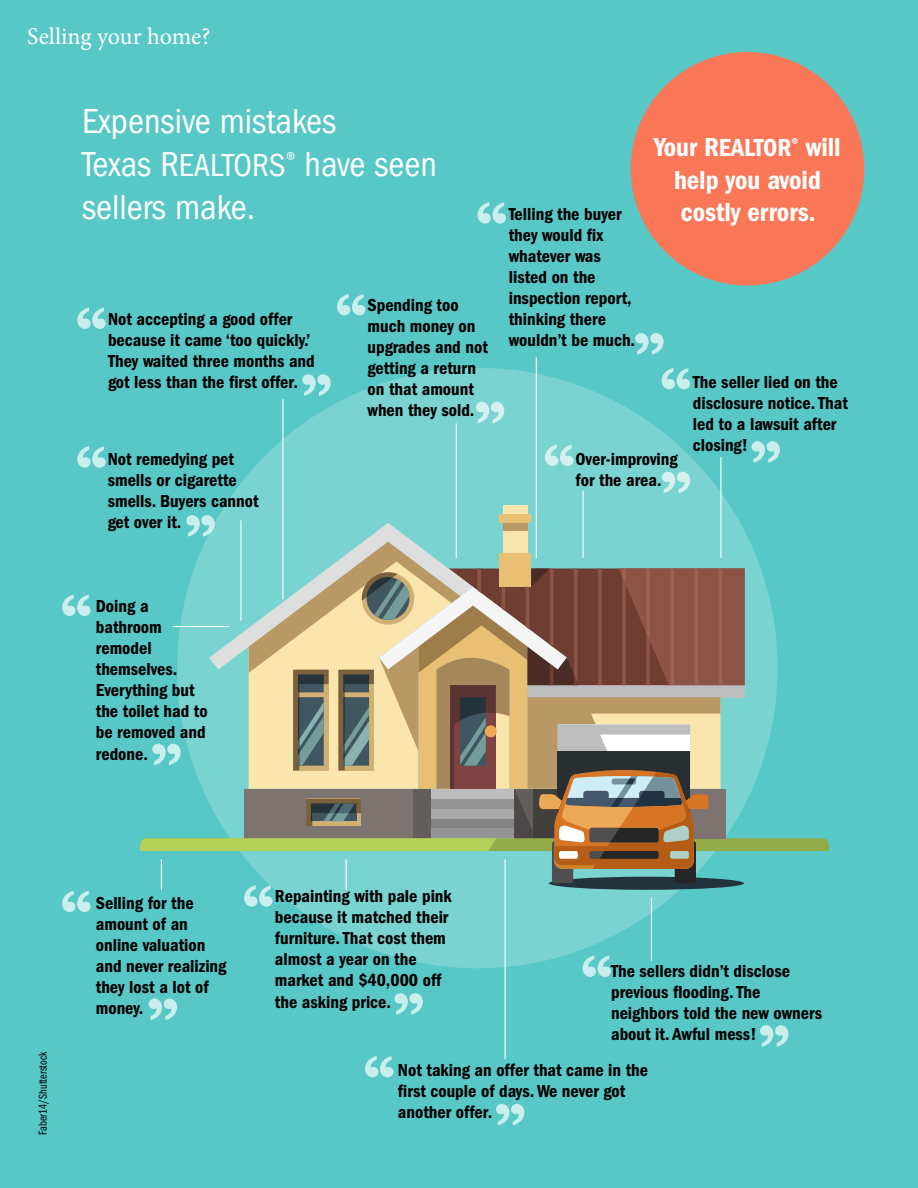
<style>
.page{position:relative;width:918px;height:1188px;background:#57c8c6}
.page>*{position:absolute;margin:0;border:0;box-sizing:border-box;transform-origin:0 0}
.t1{font:condensed 36px/43.2px "ITC Franklin Gothic Std";color:#fff}
.t2{font:27px/32.4px "ITC Franklin Gothic Std Dm Cd";color:#fff;text-align:center}
.t3{font:24px "Minion Pro";letter-spacing:-.005em;color:#fff}
.t4{font:18px/21px "ITC Franklin Gothic Std Dm Cd";color:#000}
.t5{font:12px "ITC Franklin Gothic Std Bk Cp";color:#000}
.s1{font-size:33px}
.s2{font-size:25.5px}
</style>
<div class="page">
<div style="left:177px;top:368px;width:601px;height:600px;background:#79d3d1;border-radius:50%"></div>
<div style="left:500px;top:514px;width:31px;height:9px;background:#e8bf73"></div>
<div style="left:503px;top:505px;width:24px;height:9px;background:#fae6ad"></div>
<hr style="left:282px;top:399px;width:2px;height:200px;background:#fff">
<hr style="left:720px;top:457px;width:1px;height:101px;background:#fff">
<hr style="left:536px;top:357px;width:1px;height:201px;background:#fff">
<hr style="left:583px;top:491px;width:1px;height:67px;background:#fff">
<hr style="left:456px;top:423px;width:1px;height:135px;background:#fff">
<hr style="left:651px;top:898px;width:1px;height:63px;background:#fff">
<hr style="left:505px;top:859px;width:1px;height:200px;background:#fff">
<svg style="left:77px;top:446px;width:29px;height:22px"></svg>
<svg style="left:77px;top:307px;width:29px;height:22px"></svg>
<svg style="left:302px;top:374px;width:29px;height:22px"></svg>
<svg style="left:337px;top:294px;width:28px;height:21px"></svg>
<svg style="left:476px;top:402px;width:28px;height:21px"></svg>
<svg style="left:477px;top:202px;width:29px;height:22px"></svg>
<svg style="left:635px;top:333px;width:29px;height:22px"></svg>
<svg style="left:545px;top:445px;width:28px;height:21px"></svg>
<svg style="left:662px;top:472px;width:28px;height:21px"></svg>
<svg style="left:662px;top:368px;width:28px;height:21px"></svg>
<svg style="left:752px;top:441px;width:28px;height:22px"></svg>
<svg style="left:583px;top:955px;width:28px;height:22px"></svg>
<svg style="left:760px;top:1025px;width:28px;height:22px"></svg>
<svg style="left:365px;top:1056px;width:28px;height:21px"></svg>
<svg style="left:496px;top:1104px;width:28px;height:21px"></svg>
<svg style="left:394px;top:993px;width:29px;height:22px"></svg>
<svg style="left:62px;top:891px;width:29px;height:21px"></svg>
<svg style="left:149px;top:999px;width:28px;height:21px"></svg>
<svg style="left:62px;top:594px;width:29px;height:22px"></svg>
<svg style="left:140px;top:515px;width:689px;height:392px"></svg>
<div style="left:631px;top:52px;width:233px;height:234px;background:#fa7858;border-radius:50%"></div>
<h3 class="t3" style="left:27px;top:21px;width:185px">Selling your home?</h3>
<h1 class="t1" style="left:82px;top:100px;width:357px">Expensive mistakes<br>Texas R<span class="s1">EALTORS</span><sup>®</sup> have seen sellers make.</h1>
<p class="t4" style="left:108px;top:309px;width:208px">Not accepting a good offer because it came ‘too quickly.’<br>They waited three months and got less than the first offer.</p>
<p class="t4" style="left:108px;top:448px;width:152px">Not remedying pet smells or cigarette smells. Buyers cannot get over it.</p>
<p class="t4" style="left:368px;top:295px;width:122px">Spending too much money on upgrades and not getting a return on that amount when they sold.</p>
<p class="t4" style="left:509px;top:203px;width:128px">Telling the buyer they would fix whatever was listed on the inspection report, thinking there wouldn’t be much.</p>
<h2 class="t2" style="left:654px;top:131px;width:188px">Your R<span class="s2">EALTOR</span><sup>®</sup> will help you avoid costly errors.</h2>
<p class="t4" style="left:576px;top:448px;width:104px">Over-improving for the area.</p>
<p class="t4" style="left:693px;top:372px;width:157px">The seller lied on the disclosure notice. That led to a lawsuit after closing!</p>
<p class="t4" style="left:96px;top:596px;width:113px">Doing a bathroom remodel themselves.<br>Everything but the toilet had to be removed and redone.</p>
<p class="t4" style="left:96px;top:892px;width:132px">Selling for the amount of an online valuation and never realizing they lost a lot of money.</p>
<p class="t4" style="left:275px;top:886px;width:178px">Repainting with pale pink because it matched their furniture. That cost them almost a year on the market and $40,000 off the asking price.</p>
<p class="t4" style="left:611px;top:960px;width:212px">The sellers didn’t disclose previous flooding. The neighbors told the new owners about it. Awful mess!</p>
<p class="t5" style="left:36px;top:1135px;width:85px;rotate:-90deg">Faber14/Shutterstock</p>
<p class="t4" style="left:398px;top:1059px;width:252px">Not taking an offer that came in the first couple of days. We never got another offer.</p>
</div>
